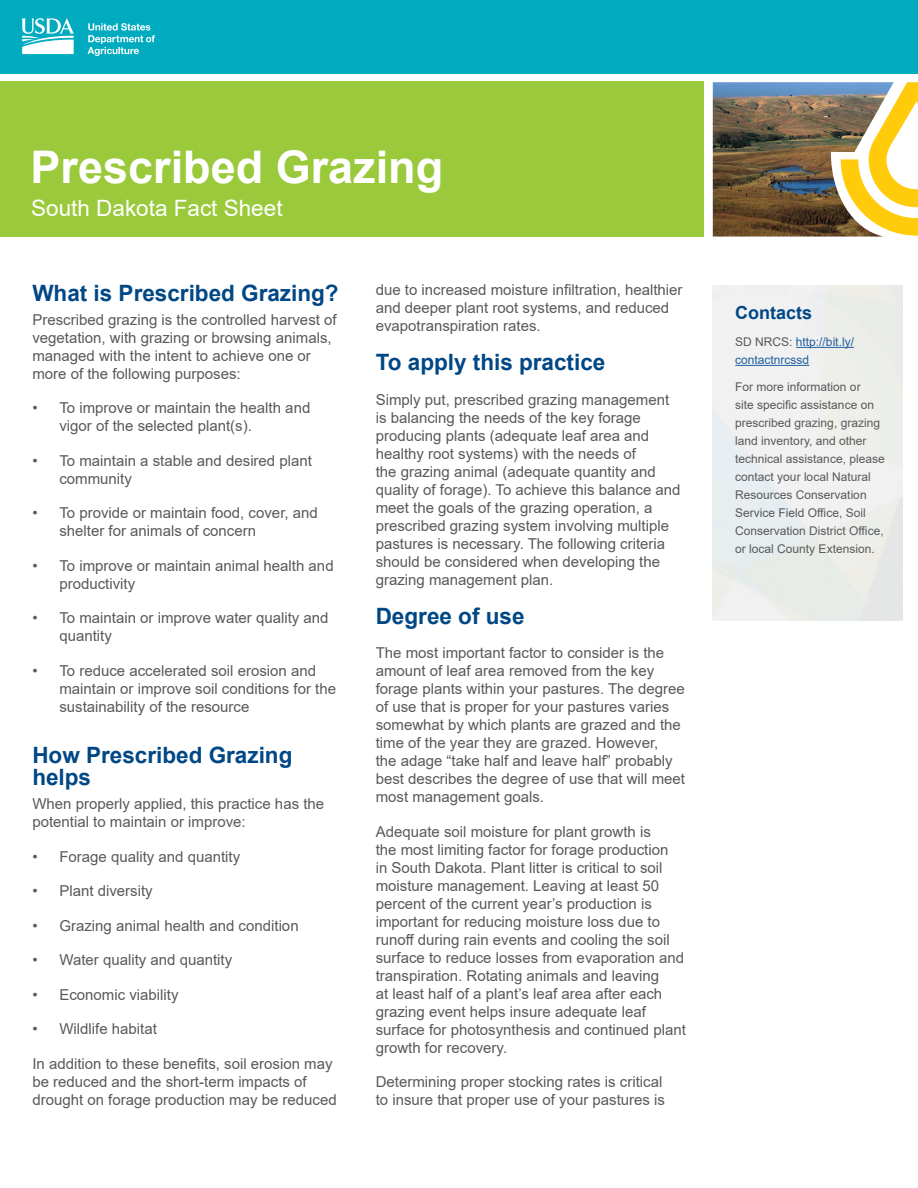
<style>
.page{position:relative;width:918px;height:1188px;background:#fff}
.page>*{position:absolute;margin:0;border:0;box-sizing:border-box;transform-origin:0 0}
.t1{font:700 45px "Arial";color:#fff}
.t2{font:700 22.5px/22.5px "Arial";color:#004785}
.t3{font:22.5px "Arial";color:#fff}
.t4{font:700 18px "Arial";color:#004785}
.t5{font:15px/18px "Arial";color:#58595b}
.t6{font:12px/18px "Arial";color:#58595b}
.t7{font:12px/18px "Arial";color:#215e9e}
.s1{color:#58595b}
</style>
<div class="page">
<hr style="left:796px;top:347px;width:58px;height:1px;background:#215e9e">
<hr style="left:735px;top:365px;width:74px;height:1px;background:#215e9e">
<div style="left:0;top:0;width:918px;height:74px;background:#00abc0"></div>
<svg style="left:22px;top:18px;width:52px;height:36px"></svg>
<svg style="left:88px;top:23px;width:67px;height:33px"></svg>
<div style="left:0;top:82px;width:704px;height:155px;background:#9aca3c"></div>
<svg style="left:894px;top:82px;width:24px;height:154px"></svg>
<img style="left:713px;top:82px;width:181px;height:155px">
<p class="t1" style="left:31px;top:135px;width:414px">Prescribed Grazing</p>
<p class="t3" style="left:31px;top:193px;width:253px">South Dakota Fact Sheet</p>
<h3 class="t2" style="left:32px;top:282px;width:308px">What is Prescribed Grazing?</h3>
<p class="t5" style="left:32px;top:310px;width:306px">Prescribed grazing is the controlled harvest of vegetation, with grazing or browsing animals, managed with the intent to achieve one or more of the following purposes:</p>
<p class="t5" style="left:59px;top:399px;width:252px;text-indent:-27px">• To improve or maintain the health and vigor of the selected plant(s).</p>
<p class="t5" style="left:59px;top:451px;width:254px;text-indent:-27px">• To maintain a stable and desired plant community</p>
<p class="t5" style="left:59px;top:504px;width:260px;text-indent:-27px">• To provide or maintain food, cover, and shelter for animals of concern</p>
<p class="t5" style="left:59px;top:556px;width:276px;text-indent:-27px">• To improve or maintain animal health and productivity</p>
<p class="t5" style="left:59px;top:609px;width:271px;text-indent:-27px">• To maintain or improve water quality and quantity</p>
<p class="t5" style="left:59px;top:661px;width:278px;text-indent:-27px">• To reduce accelerated soil erosion and maintain or improve soil conditions for the sustainability of the resource</p>
<h3 class="t2" style="left:32px;top:744px;width:262px">How Prescribed Grazing helps</h3>
<p class="t5" style="left:32px;top:795px;width:293px">When properly applied, this practice has the potential to maintain or improve:</p>
<p class="t5" style="left:32px;top:847px;width:209px">• Forage quality and quantity</p>
<p class="t5" style="left:32px;top:882px;width:122px">• Plant diversity</p>
<p class="t5" style="left:32px;top:916px;width:268px">• Grazing animal health and condition</p>
<p class="t5" style="left:32px;top:951px;width:201px">• Water quality and quantity</p>
<p class="t5" style="left:32px;top:985px;width:148px">• Economic viability</p>
<p class="t5" style="left:32px;top:1020px;width:126px">• Wildlife habitat</p>
<p class="t5" style="left:32px;top:1054px;width:302px">In addition to these benefits, soil erosion may</p>
<p class="t5" style="left:32px;top:1072px;width:306px">be reduced and the short-term impacts of drought on forage production may be reduced</p>
<p class="t5" style="left:376px;top:281px;width:308px">due to increased moisture infiltration, healthier</p>
<p class="t5" style="left:376px;top:299px;width:295px">and deeper plant root systems, and reduced evapotranspiration rates.</p>
<h3 class="t2" style="left:376px;top:351px;width:231px">To apply this practice</h3>
<p class="t5" style="left:376px;top:390px;width:306px">Simply put, prescribed grazing management is balancing the needs of the key forage producing plants (adequate leaf area and healthy root systems) with the needs of<br>the grazing animal (adequate quantity and quality of forage). To achieve this balance and meet the goals of the grazing operation, a prescribed grazing system involving multiple pastures is necessary. The following criteria should be considered when developing the grazing management plan.</p>
<h3 class="t2" style="left:376px;top:605px;width:150px">Degree of use</h3>
<p class="t5" style="left:376px;top:644px;width:311px">The most important factor to consider is the amount of leaf area removed from the key forage plants within your pastures. The degree of use that is proper for your pastures varies somewhat by which plants are grazed and the time of the year they are grazed. However,<br>the adage “take half and leave half” probably best describes the degree of use that will meet most management goals.</p>
<p class="t5" style="left:376px;top:822px;width:294px">Adequate soil moisture for plant growth is the most limiting factor for forage production in South Dakota. Plant litter is critical to soil moisture management. Leaving at least 50 percent of the current year’s production is important for reducing moisture loss due to</p>
<p class="t5" style="left:376px;top:930px;width:295px">runoff during rain events and cooling the soil</p>
<p class="t5" style="left:376px;top:948px;width:312px">surface to reduce losses from evaporation and transpiration. Rotating animals and leaving<br>at least half of a plant’s leaf area after each grazing event helps insure adequate leaf surface for photosynthesis and continued plant growth for recovery.</p>
<p class="t5" style="left:376px;top:1073px;width:291px">Determining proper stocking rates is critical to insure that proper use of your pastures is</p>
<h4 class="t4" style="left:735px;top:300px;width:79px">Contacts</h4>
<p class="t7" style="left:735px;top:333px;width:120px"><span class="s1">SD NRCS:</span> http://bit.ly/ contactnrcssd</p>
<p class="t6" style="left:735px;top:378px;width:127px">For more information or</p>
<p class="t6" style="left:735px;top:396px;width:140px">site specific assistance on</p>
<p class="t6" style="left:735px;top:414px;width:151px">prescribed grazing, grazing land inventory, and other technical assistance, please contact your local Natural<br>Resources Conservation</p>
<p class="t6" style="left:735px;top:504px;width:150px">Service Field Office, Soil<br>Conservation District Office,</p>
<p class="t6" style="left:735px;top:540px;width:141px">or local County Extension.</p>
</div>
